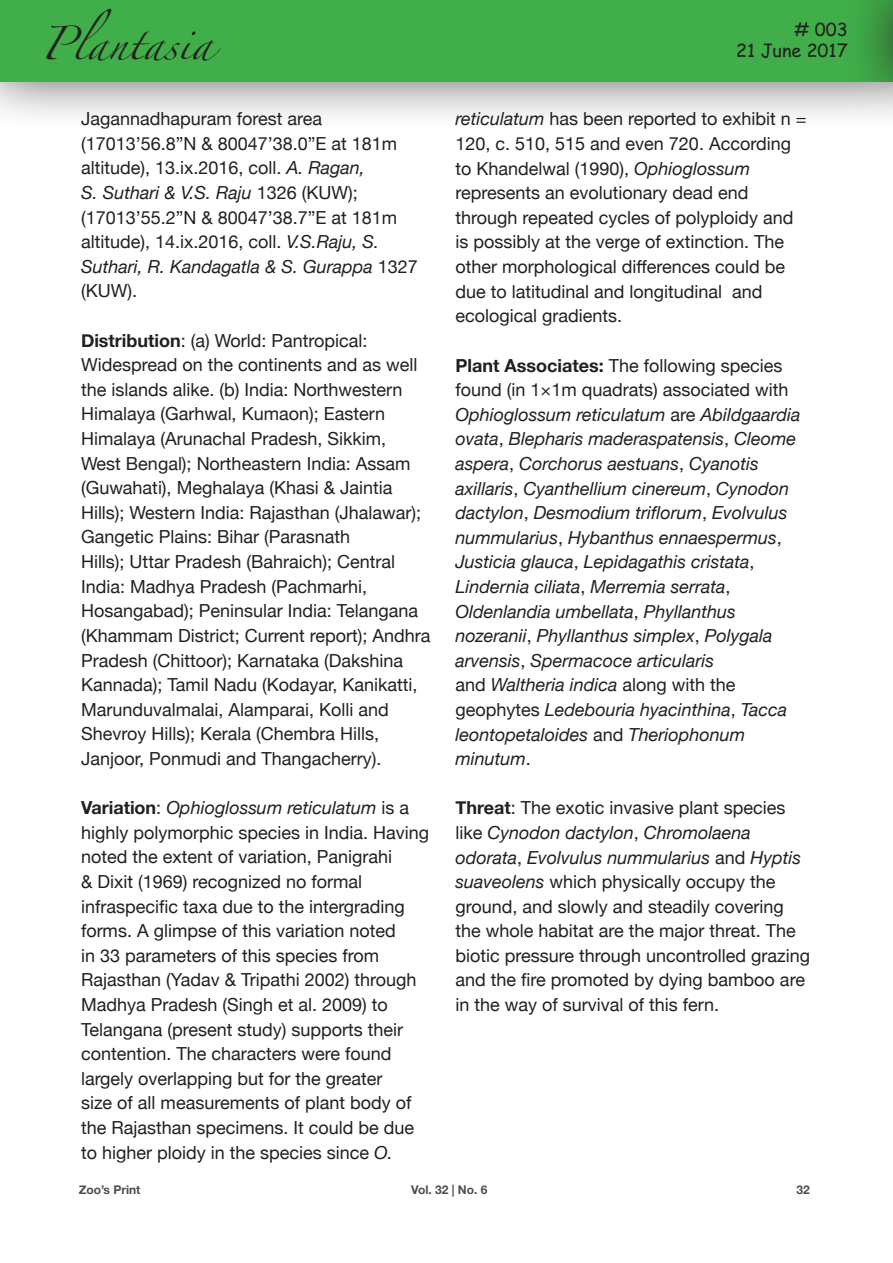
<style>
.page{position:relative;width:893px;height:1263px;background:#fff}
.page>*{position:absolute;margin:0;border:0;box-sizing:border-box;transform-origin:0 0}
.t1{font:30px "Zapfino";color:#231f20}
.t2{font:18px/24.6px "Helvetica Neue";color:#231f20}
.t3{font:italic 18px/24.6px "Helvetica Neue";color:#231f20}
.t4{font:18px/21.6px "Comic Sans MS";color:#231f20;text-align:right}
.t5{font:700 12px "Helvetica Neue";color:#4d4d4d}
.s1{font-style:italic}
.s2{font-weight:700}
.s3{font-weight:700;font-style:normal}
.s4{font-style:normal}
</style>
<div class="page">
<div style="left:0;top:0;width:893px;height:132px;background:#231f20;opacity:.75"></div>
<div style="left:0;top:0;width:893px;height:81px;background:#40ae49"></div>
<div style="left:842px;top:0;width:51px;height:132px;background:#231f20;opacity:.75"></div>
<hr style="left:892px;top:0;width:1px;height:81px;background:#40ae49">
<h1 class="t1" style="left:40px;top:31px;width:174px">Plantasia</h1>
<p class="t2" style="left:81px;top:107px;width:338px">Jagannadhapuram forest area (17013’56.8”N &amp; 80047’38.0”E at 181m altitude), 13.ix.2016, coll. <span class="s1">A. Ragan,<br>S. Suthari &amp; V.S. Raju</span> 1326 (KUW); (17013’55.2”N &amp; 80047’38.7”E at 181m altitude), 14.ix.2016, coll. <span class="s1">V.S.Raju, S.<br>Suthari, R. Kandagatla &amp; S. Gurappa</span> 1327 (KUW).</p>
<p class="t2" style="left:81px;top:329px;width:351px"><span class="s2">Distribution</span>: (a) World: Pantropical:<br>Widespread on the continents and as well the islands alike. (b) India: Northwestern Himalaya (Garhwal, Kumaon); Eastern Himalaya (Arunachal Pradesh, Sikkim, West Bengal); Northeastern India: Assam (Guwahati), Meghalaya (Khasi &amp; Jaintia Hills); Western India: Rajasthan (Jhalawar); Gangetic Plains: Bihar (Parasnath<br>Hills); Uttar Pradesh (Bahraich); Central India: Madhya Pradesh (Pachmarhi, Hosangabad); Peninsular India: Telangana (Khammam District; Current report); Andhra Pradesh (Chittoor); Karnataka (Dakshina Kannada); Tamil Nadu (Kodayar, Kanikatti, Marunduvalmalai, Alamparai, Kolli and Shevroy Hills); Kerala (Chembra Hills, Janjoor, Ponmudi and Thangacherry).</p>
<p class="t2" style="left:81px;top:796px;width:350px"><span class="s2">Variation</span>: <span class="s1">Ophioglossum reticulatum</span> is a highly polymorphic species in India. Having noted the extent of variation, Panigrahi<br>&amp; Dixit (1969) recognized no formal infraspecific taxa due to the intergrading forms. A glimpse of this variation noted<br>in 33 parameters of this species from Rajasthan (Yadav &amp; Tripathi 2002) through Madhya Pradesh (Singh et al. 2009) to Telangana (present study) supports their contention. The characters were found largely overlapping but for the greater<br>size of all measurements of plant body of the Rajasthan specimens. It could be due to higher ploidy in the species since <span class="s1">O.</span></p>
<p class="t4" style="left:736px;top:18px;width:113px"># 003<br>21 June 2017</p>
<p class="t2" style="left:455px;top:108px;width:353px"><span class="s1">reticulatum</span> has been reported to exhibit n = 120, c. 510, 515 and even 720. According to Khandelwal (1990), <span class="s1">Ophioglossum </span>represents an evolutionary dead end through repeated cycles of polyploidy and is possibly at the verge of extinction. The other morphological differences could be due to latitudinal and longitudinal and ecological gradients.</p>
<p class="t3" style="left:455px;top:354px;width:347px"><span class="s3">Plant Associates:</span> <span class="s4">The following species found (in 1×1m quadrats) associated with </span>Ophioglossum reticulatum <span class="s4">are</span> Abildgaardia ovata<span class="s4">,</span> Blepharis maderaspatensis<span class="s4">,</span> Cleome aspera<span class="s4">,</span> Corchorus aestuans<span class="s4">,</span> Cyanotis axillaris<span class="s4">,</span> Cyanthellium cinereum<span class="s4">,</span> Cynodon dactylon<span class="s4">,</span> Desmodium triflorum<span class="s4">,</span> Evolvulus nummularius<span class="s4">,</span> Hybanthus ennaespermus<span class="s4">, </span>Justicia glauca<span class="s4">,</span> Lepidagathis cristata<span class="s4">, </span>Lindernia ciliata<span class="s4">,</span> Merremia serrata<span class="s4">, </span>Oldenlandia umbellata<span class="s4">,</span> Phyllanthus nozeranii<span class="s4">,</span> Phyllanthus simplex<span class="s4">,</span> Polygala arvensis<span class="s4">,</span> Spermacoce articularis<br><span class="s4">and</span> Waltheria indica <span class="s4">along with the geophytes</span> Ledebouria hyacinthina<span class="s4">,</span> Tacca leontopetaloides <span class="s4">and</span> Theriophonum minutum<span class="s4">.</span></p>
<p class="t2" style="left:455px;top:797px;width:356px"><span class="s2">Threat</span>: The exotic invasive plant species like <span class="s1">Cynodon dactylon</span>, <span class="s1">Chromolaena odorata</span>, <span class="s1">Evolvulus nummularius</span> and <span class="s1">Hyptis suaveolens</span> which physically occupy the ground, and slowly and steadily covering the whole habitat are the major threat. The biotic pressure through uncontrolled grazing and the fire promoted by dying bamboo are in the way of survival of this fern.</p>
<p class="t5" style="left:79px;top:1180px;width:63px">Zoo’s Print</p>
<p class="t5" style="left:411px;top:1180px;width:78px">Vol. 32 | No. 6</p>
<p class="t5" style="left:796px;top:1180px;width:15px">32</p>
</div>
